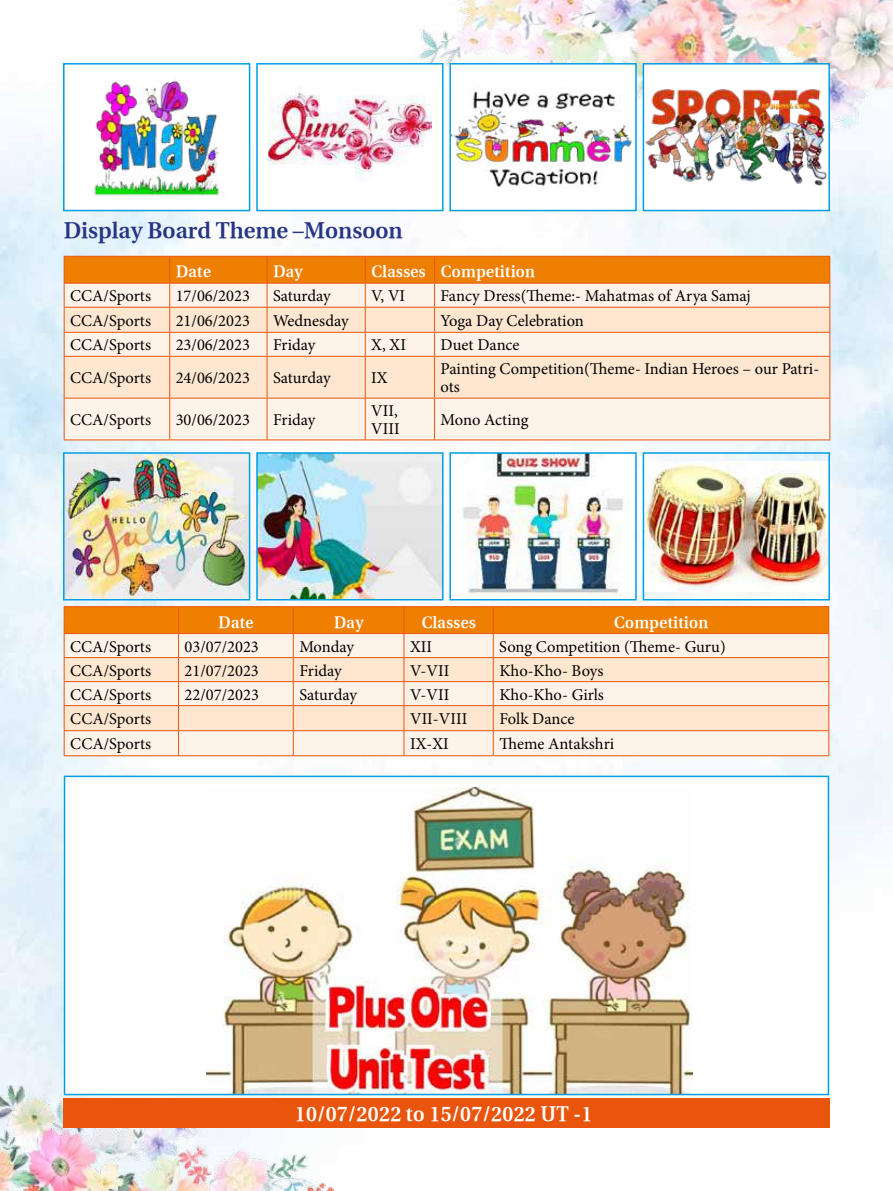
<style>
.page{position:relative;width:893px;height:1191px;background:#fff}
.page>*{position:absolute;margin:0;border:0;box-sizing:border-box;transform-origin:0 0}
.t1{font:600 22.5px "Utopia";color:#273583}
.t2{font:700 21px "Utopia";color:#fff}
.t3{font:16.5px/17.9px "Minion Pro";color:#000}
.t4{font:700 16.5px "Utopia";color:#fff}
</style>
<div class="page">
<img style="left:0;top:0;width:893px;height:1191px">
<img style="left:66px;top:455px;width:181px;height:142px">
<div style="left:63px;top:452px;width:187px;height:148px;border:2px solid #009ee3"></div>
<div style="left:64px;top:64px;width:186px;height:146px;background:#fff"></div>
<img style="left:94px;top:79px;width:132px;height:117px">
<div style="left:63px;top:63px;width:187px;height:148px;border:2px solid #009ee3"></div>
<div style="left:65px;top:776px;width:763px;height:318px;background:#fff"></div>
<img style="left:206px;top:788px;width:487px;height:304px">
<div style="left:64px;top:775px;width:765px;height:320px;border:2px solid #009ee3"></div>
<img style="left:259px;top:455px;width:181px;height:142px">
<div style="left:256px;top:452px;width:187px;height:148px;border:2px solid #009ee3"></div>
<div style="left:257px;top:64px;width:186px;height:146px;background:#fff"></div>
<img style="left:268px;top:92px;width:163px;height:90px">
<div style="left:256px;top:63px;width:187px;height:148px;border:2px solid #009ee3"></div>
<img style="left:452px;top:455px;width:182px;height:142px">
<div style="left:449px;top:452px;width:188px;height:148px;border:2px solid #009ee3"></div>
<div style="left:450px;top:64px;width:186px;height:146px;background:#fff"></div>
<img style="left:452px;top:89px;width:181px;height:98px">
<div style="left:449px;top:63px;width:188px;height:148px;border:2px solid #009ee3"></div>
<img style="left:646px;top:461px;width:181px;height:131px">
<div style="left:643px;top:452px;width:187px;height:148px;border:2px solid #009ee3"></div>
<div style="left:643px;top:64px;width:186px;height:146px;background:#fff"></div>
<img style="left:646px;top:89px;width:181px;height:97px">
<div style="left:643px;top:63px;width:187px;height:148px;border:2px solid #009ee3"></div>
<div style="left:65px;top:399px;width:764px;height:40px;background:#fef3e8"></div>
<div style="left:65px;top:357px;width:764px;height:41px;background:#fde7d1"></div>
<svg style="left:64px;top:256px;width:766px;height:100px;background:#f8ca9c"></svg>
<hr style="left:64px;top:356px;width:106px;height:1px;background:#e9550d">
<hr style="left:64px;top:357px;width:1px;height:41px;background:#e9550d">
<hr style="left:170px;top:356px;width:97px;height:1px;background:#e9550d">
<hr style="left:169px;top:357px;width:1px;height:41px;background:#e9550d">
<hr style="left:267px;top:356px;width:98px;height:1px;background:#e9550d">
<hr style="left:267px;top:357px;width:1px;height:41px;background:#e9550d">
<hr style="left:365px;top:356px;width:70px;height:1px;background:#e9550d">
<hr style="left:365px;top:357px;width:1px;height:41px;background:#e9550d">
<hr style="left:435px;top:356px;width:395px;height:1px;background:#e9550d">
<hr style="left:434px;top:357px;width:1px;height:41px;background:#e9550d">
<hr style="left:829px;top:357px;width:1px;height:41px;background:#e9550d">
<hr style="left:64px;top:398px;width:106px;height:1px;background:#e9550d">
<hr style="left:64px;top:398px;width:1px;height:41px;background:#e9550d">
<hr style="left:170px;top:398px;width:97px;height:1px;background:#e9550d">
<hr style="left:169px;top:398px;width:1px;height:41px;background:#e9550d">
<hr style="left:267px;top:398px;width:98px;height:1px;background:#e9550d">
<hr style="left:267px;top:398px;width:1px;height:41px;background:#e9550d">
<hr style="left:365px;top:398px;width:70px;height:1px;background:#e9550d">
<hr style="left:365px;top:398px;width:1px;height:41px;background:#e9550d">
<hr style="left:435px;top:398px;width:395px;height:1px;background:#e9550d">
<hr style="left:434px;top:398px;width:1px;height:41px;background:#e9550d">
<hr style="left:829px;top:398px;width:1px;height:41px;background:#e9550d">
<hr style="left:64px;top:439px;width:106px;height:1px;background:#e9550d">
<hr style="left:170px;top:439px;width:97px;height:1px;background:#e9550d">
<hr style="left:267px;top:439px;width:98px;height:1px;background:#e9550d">
<hr style="left:365px;top:439px;width:70px;height:1px;background:#e9550d">
<hr style="left:435px;top:439px;width:395px;height:1px;background:#e9550d">
<svg style="left:64px;top:606px;width:765px;height:149px;background:#fad3ae"></svg>
<hr style="left:64px;top:755px;width:115px;height:1px;background:#e9550d">
<hr style="left:179px;top:755px;width:114px;height:1px;background:#e9550d">
<hr style="left:293px;top:755px;width:111px;height:1px;background:#e9550d">
<hr style="left:404px;top:755px;width:89px;height:1px;background:#e9550d">
<hr style="left:493px;top:755px;width:336px;height:1px;background:#e9550d">
<div style="left:64px;top:1097px;width:766px;height:30px;background:#e9550d"></div>
<h1 class="t1" style="left:64px;top:217px;width:340px">Display Board Theme –Monsoon</h1>
<p class="t4" style="left:176px;top:262px;width:37px">Date</p>
<p class="t4" style="left:273px;top:262px;width:31px">Day</p>
<p class="t4" style="left:371px;top:262px;width:165px">Classes Competition</p>
<p class="t3" style="left:70px;top:287px;width:82px">CCA/Sports</p>
<p class="t3" style="left:176px;top:287px;width:76px">17/06/2023</p>
<p class="t3" style="left:273px;top:287px;width:59px">Saturday</p>
<p class="t3" style="left:371px;top:287px;width:35px">V, VI</p>
<p class="t3" style="left:441px;top:287px;width:312px">Fancy Dress(Theme:- Mahatmas of Arya Samaj</p>
<p class="t3" style="left:70px;top:312px;width:82px">CCA/Sports</p>
<p class="t3" style="left:176px;top:312px;width:76px">21/06/2023</p>
<p class="t3" style="left:273px;top:312px;width:77px">Wednesday</p>
<p class="t3" style="left:441px;top:312px;width:145px">Yoga Day Celebration</p>
<p class="t3" style="left:70px;top:336px;width:82px">CCA/Sports</p>
<p class="t3" style="left:176px;top:336px;width:76px">23/06/2023</p>
<p class="t3" style="left:273px;top:336px;width:44px">Friday</p>
<p class="t3" style="left:371px;top:336px;width:36px">X, XI</p>
<p class="t3" style="left:441px;top:336px;width:81px">Duet Dance</p>
<p class="t3" style="left:70px;top:369px;width:82px">CCA/Sports</p>
<p class="t3" style="left:176px;top:369px;width:76px">24/06/2023</p>
<p class="t3" style="left:273px;top:369px;width:59px">Saturday</p>
<p class="t3" style="left:371px;top:369px;width:18px">IX</p>
<p class="t3" style="left:441px;top:360px;width:380px">Painting Competition(Theme- Indian Heroes – our Patri&shy;ots</p>
<p class="t3" style="left:70px;top:411px;width:82px">CCA/Sports</p>
<p class="t3" style="left:176px;top:411px;width:76px">30/06/2023</p>
<p class="t3" style="left:273px;top:411px;width:44px">Friday</p>
<p class="t3" style="left:371px;top:402px;width:30px">VII,<br>VIII</p>
<p class="t3" style="left:441px;top:411px;width:89px">Mono Acting</p>
<p class="t4" style="left:218px;top:612px;width:37px">Date</p>
<p class="t4" style="left:334px;top:612px;width:31px">Day</p>
<p class="t4" style="left:421px;top:612px;width:56px">Classes</p>
<p class="t4" style="left:614px;top:612px;width:96px">Competition</p>
<p class="t3" style="left:70px;top:637px;width:82px">CCA/Sports</p>
<p class="t3" style="left:185px;top:637px;width:76px">03/07/2023</p>
<p class="t3" style="left:299px;top:637px;width:56px">Monday</p>
<p class="t3" style="left:410px;top:637px;width:24px">XII</p>
<p class="t3" style="left:499px;top:637px;width:228px">Song Competition (Theme- Guru)</p>
<p class="t3" style="left:70px;top:661px;width:82px">CCA/Sports</p>
<p class="t3" style="left:185px;top:661px;width:76px">21/07/2023</p>
<p class="t3" style="left:299px;top:661px;width:44px">Friday</p>
<p class="t3" style="left:410px;top:661px;width:41px">V-VII</p>
<p class="t3" style="left:499px;top:661px;width:106px">Kho-Kho- Boys</p>
<p class="t3" style="left:70px;top:685px;width:82px">CCA/Sports</p>
<p class="t3" style="left:185px;top:685px;width:76px">22/07/2023</p>
<p class="t3" style="left:299px;top:685px;width:59px">Saturday</p>
<p class="t3" style="left:410px;top:685px;width:41px">V-VII</p>
<p class="t3" style="left:499px;top:685px;width:106px">Kho-Kho- Girls</p>
<p class="t3" style="left:70px;top:709px;width:82px">CCA/Sports</p>
<p class="t3" style="left:410px;top:709px;width:59px">VII-VIII</p>
<p class="t3" style="left:499px;top:709px;width:77px">Folk Dance</p>
<p class="t3" style="left:70px;top:734px;width:82px">CCA/Sports</p>
<p class="t3" style="left:410px;top:734px;width:40px">IX-XI</p>
<p class="t3" style="left:499px;top:734px;width:116px">Theme Antakshri</p>
<p class="t2" style="left:294px;top:1102px;width:300px">10/07/2022 to 15/07/2022 UT -1</p>
</div>
